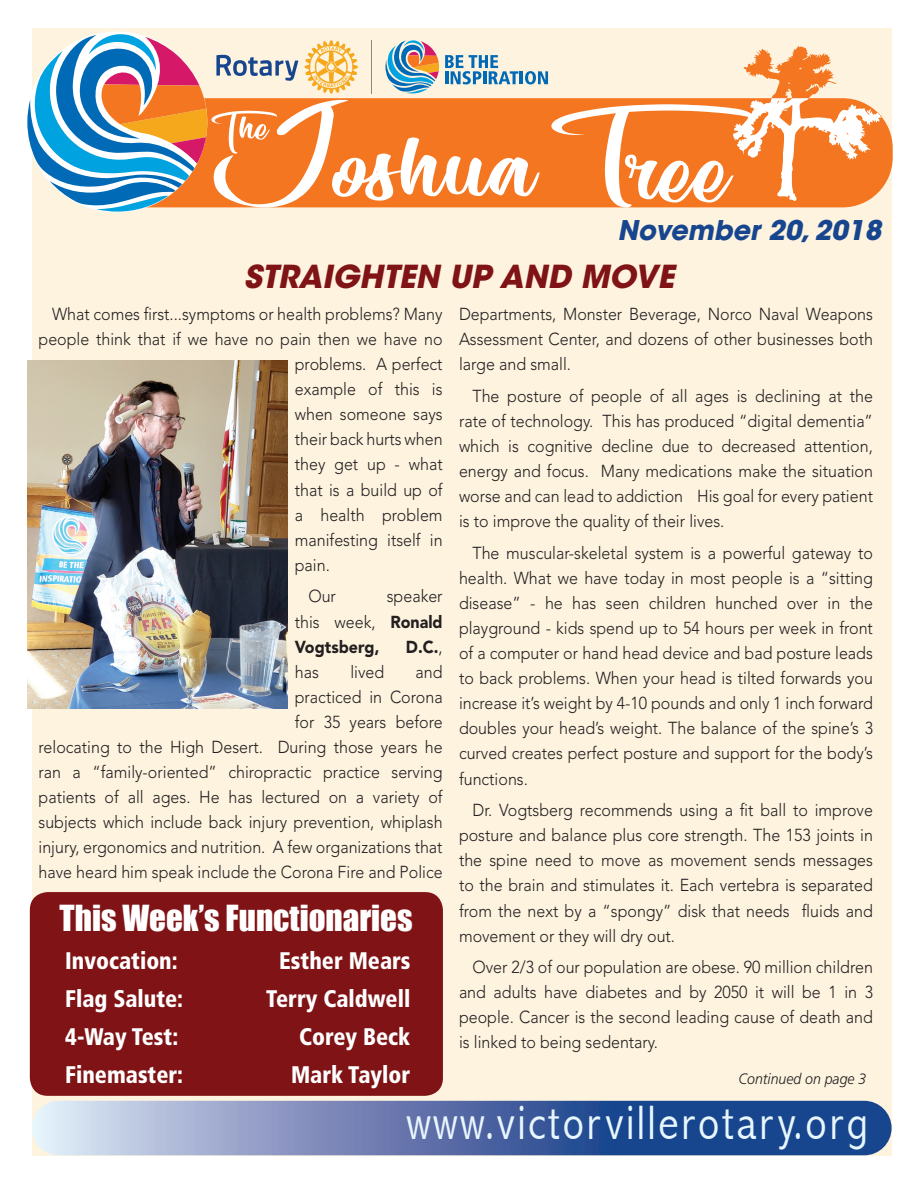
<style>
.page{position:relative;width:918px;height:1188px;background:#fff}
.page>*{position:absolute;margin:0;border:0;box-sizing:border-box;transform-origin:0 0}
.t1{font:300 condensed 48.45px "Abadi";letter-spacing:.05em;color:#e8f6fd}
.t2{font:33px "Impact";color:#fff}
.t3{font:31.5px "ITC Avant Garde MM Oblique 740 750";color:#7f1315}
.t4{font:27px "ITC Avant Garde MM Oblique 740 750";color:#17468e}
.t5{font:900 condensed 24px "Frutiger";color:#fff;scale:.94 1}
.t6{font:300 17.25px/25px "Avenir";color:#231f20;text-align:justify;scale:.93 1}
.t7{font:900 17.25px "Avenir";color:#231f20;scale:.93 1}
.t8{font:italic 300 15px "Frutiger";color:#231f20;scale:.94 1}
.s1{font-weight:900}
.s2{font-weight:300}
</style>
<div class="page">
<div style="left:32px;top:28px;width:860px;height:1127px;background:#fdf3df"></div>
<svg style="left:32px;top:1101px;width:860px;height:54px"></svg>
<svg style="left:27px;top:34px;width:855px;height:178px"></svg>
<div style="left:30px;top:892px;width:413px;height:204px;background:#7f1315;border-radius:18px"></div>
<img style="left:27px;top:361px;width:261px;height:347px">
<h3 class="t4" style="left:617px;top:212px;width:265px">November 20, 2018</h3>
<h3 class="t3" style="left:244px;top:256px;width:432px">STRAIGHTEN UP AND MOVE</h3>
<p class="t6" style="left:52px;top:302px;width:421px">What comes first...symptoms or health problems? Many</p>
<p class="t6" style="left:39px;top:327px;width:436px">people think that if we have no pain then we have no</p>
<p class="t6" style="left:295px;top:352px;width:160px">problems. A perfect</p>
<p class="t6" style="left:295px;top:377px;width:160px">example of this is</p>
<p class="t6" style="left:295px;top:402px;width:160px">when someone says</p>
<p class="t6" style="left:295px;top:427px;width:160px">their back hurts when</p>
<p class="t6" style="left:295px;top:452px;width:160px">they get up - what</p>
<p class="t6" style="left:295px;top:477px;width:160px">that is a build up of</p>
<p class="t6" style="left:295px;top:502px;width:160px">a health problem</p>
<p class="t6" style="left:295px;top:527px;width:160px">manifesting itself in</p>
<p class="t6" style="left:295px;top:552px;width:39px">pain.</p>
<p class="t6" style="left:308px;top:584px;width:31px">Our</p>
<p class="t6" style="left:459px;top:302px;width:447px">Departments, Monster Beverage, Norco Naval Weapons Assessment Center, and dozens of other businesses both large and small.</p>
<p class="t6" style="left:459px;top:384px;width:447px;text-indent:14px">The posture of people of all ages is declining at the rate of technology. This has produced “digital dementia” which is cognitive decline due to decreased attention, energy and focus. Many medications make the situation worse and can lead to addiction His goal for every patient is to improve the quality of their lives.</p>
<p class="t6" style="left:459px;top:541px;width:447px;text-indent:14px">The muscular-skeletal system is a powerful gateway to health. What we have today in most people is a “sitting disease” - he has seen children hunched over in the playground - kids spend up to 54 hours per week in front of a computer or hand head device and bad posture leads to back problems. When your head is tilted forwards you increase it’s weight by 4-10 pounds and only 1 inch forward doubles your head’s weight. The balance of the spine’s 3 curved creates perfect posture and support for the body’s functions.</p>
<p class="t6" style="left:459px;top:798px;width:447px;text-indent:14px">Dr. Vogtsberg recommends using a fit ball to improve posture and balance plus core strength. The 153 joints in the spine need to move as movement sends messages to the brain and stimulates it. Each vertebra is separated from the next by a “spongy” disk that needs fluids and movement or they will dry out.</p>
<p class="t6" style="left:459px;top:955px;width:447px;text-indent:14px">Over 2/3 of our population are obese. 90 million children and adults have diabetes and by 2050 it will be 1 in 3 people. Cancer is the second leading cause of death and is linked to being sedentary.</p>
<p class="t6" style="left:295px;top:584px;width:160px;text-indent:92px">speaker this week, <span class="s1">Ronald Vogtsberg,</span></p>
<p class="t7" style="left:406px;top:636px;width:41px">D.C.<span class="s2">,</span></p>
<p class="t6" style="left:39px;top:659px;width:436px;text-align:right">and<br>practiced in Corona<br>for 35 years before<br>relocating to the High Desert. During those years he ran a “family-oriented” chiropractic practice serving patients of all ages. He has lectured on a variety of subjects which include back injury prevention, whiplash injury, ergonomics and nutrition. A few organizations that have heard him speak include the Corona Fire and Police</p>
<h2 class="t2" style="left:59px;top:893px;width:355px">This Week’s Functionaries</h2>
<h3 class="t5" style="left:65px;top:946px;width:121px">Invocation:</h3>
<h3 class="t5" style="left:279px;top:946px;width:141px">Esther Mears</h3>
<h3 class="t5" style="left:65px;top:984px;width:127px">Flag Salute:</h3>
<h3 class="t5" style="left:266px;top:984px;width:155px">Terry Caldwell</h3>
<h3 class="t5" style="left:65px;top:1022px;width:122px">4-Way Test:</h3>
<h3 class="t5" style="left:299px;top:1022px;width:120px">Corey Beck</h3>
<h3 class="t5" style="left:65px;top:1061px;width:127px">Finemaster:</h3>
<h3 class="t5" style="left:291px;top:1061px;width:128px">Mark Taylor</h3>
<p class="t6" style="left:295px;top:659px;width:27px">has</p>
<p class="t6" style="left:350px;top:659px;width:38px">lived</p>
<p class="t8" style="left:739px;top:1070px;width:137px">Continued on page 3</p>
<h1 class="t1" style="left:406px;top:1095px;width:463px">www.victorvillerotary.org</h1>
</div>
